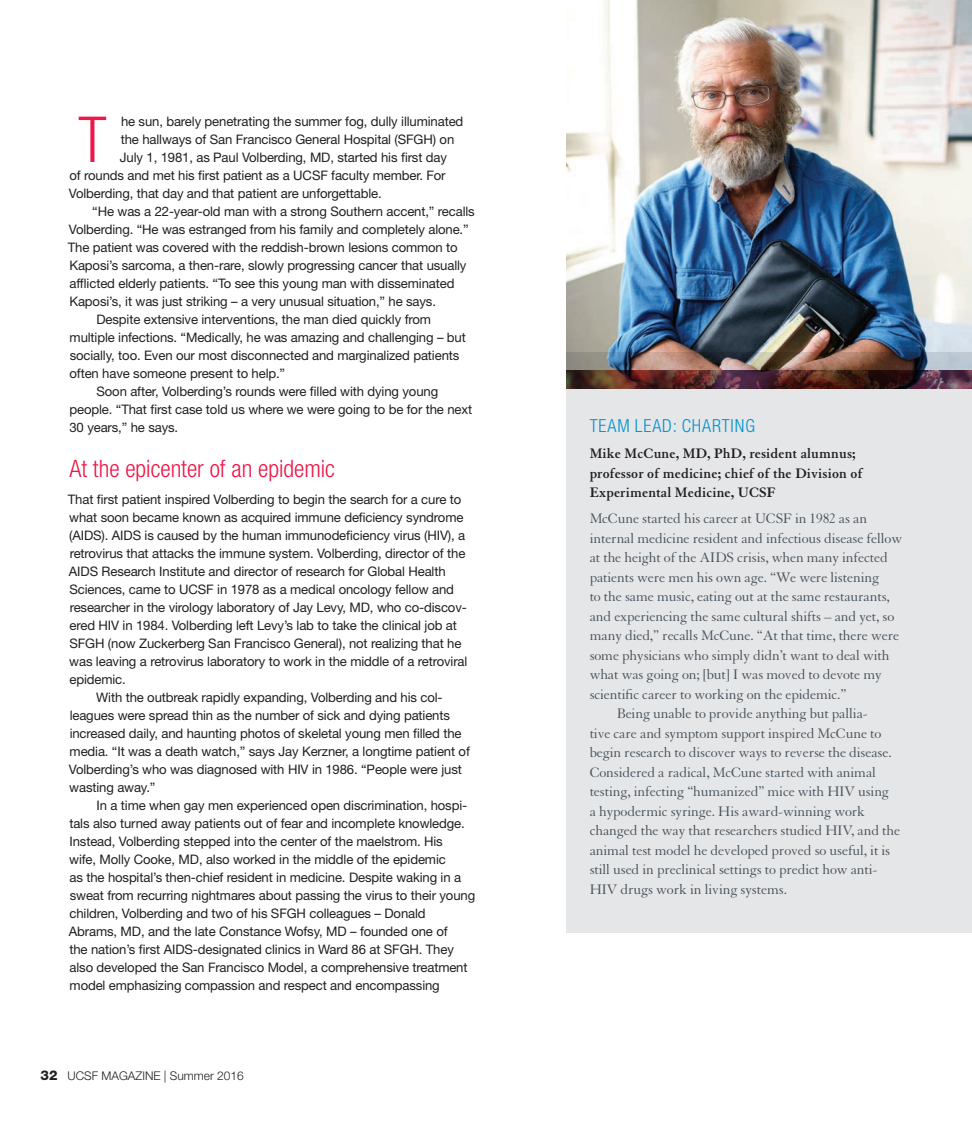
<style>
.page{position:relative;width:972px;height:1134px;background:#fff}
.page>*{position:absolute;margin:0;border:0;box-sizing:border-box;transform-origin:0 0}
.t1{font:300 condensed 63.6px "Helvetica Neue LT Std";color:#ed1748}
.t2{font:300 condensed 24px "Helvetica Neue LT Std";color:#ed1748}
.t3{font:300 condensed 18px "Helvetica Neue LT Std";letter-spacing:.05em;color:#0093d0}
.t4{font:15px "Granjon LT Std";letter-spacing:-.01em;color:#475259}
.t5{font:700 15px/19.5px "Granjon LT Std";letter-spacing:.01em;color:#231f20}
.t6{font:13.2px "Helvetica Neue LT Std";letter-spacing:-.01em;color:#231f20}
.t7{font:300 12px "Helvetica Neue LT Std";color:#231f20}
.s1{font-weight:800;font-size:13.5px}
</style>
<div class="page">
<img style="left:566px;top:0;width:406px;height:352px">
<div style="left:566px;top:352px;width:406px;height:580px;background:#e5e6e8"></div>
<img style="left:566px;top:371px;width:406px;height:18px">
<h1 class="t1" style="left:78px;top:103px;width:30px">T</h1>
<p class="t6" style="left:121px;top:113px;width:344px">he sun, barely penetrating the summer fog, dully illuminated</p>
<p class="t6" style="left:121px;top:131px;width:335px">the hallways of San Francisco General Hospital (SFGH) on</p>
<p class="t6" style="left:120px;top:149px;width:329px">July 1, 1981, as Paul Volberding, MD, started his first day</p>
<p class="t6" style="left:70px;top:167px;width:378px">of rounds and met his first patient as a UCSF faculty member. For</p>
<p class="t6" style="left:69px;top:185px;width:314px">Volberding, that day and that patient are unforgettable.</p>
<p class="t6" style="left:92px;top:203px;width:384px">“He was a 22-year-old man with a strong Southern accent,” recalls</p>
<p class="t6" style="left:69px;top:221px;width:401px">Volberding. “He was estranged from his family and completely alone.”</p>
<p class="t6" style="left:68px;top:239px;width:391px">The patient was covered with the reddish-brown lesions common to</p>
<p class="t6" style="left:69px;top:257px;width:399px">Kaposi’s sarcoma, a then-rare, slowly progressing cancer that usually</p>
<p class="t6" style="left:70px;top:275px;width:386px">afflicted elderly patients. “To see this young man with disseminated</p>
<p class="t6" style="left:69px;top:293px;width:368px">Kaposi’s, it was just striking – a very unusual situation,” he says.</p>
<p class="t6" style="left:96px;top:311px;width:336px">Despite extensive interventions, the man died quickly from</p>
<p class="t6" style="left:70px;top:329px;width:398px">multiple infections. “Medically, he was amazing and challenging – but</p>
<p class="t6" style="left:70px;top:347px;width:391px">socially, too. Even our most disconnected and marginalized patients</p>
<p class="t6" style="left:70px;top:365px;width:217px">often have someone present to help.”</p>
<p class="t6" style="left:97px;top:383px;width:343px">Soon after, Volberding’s rounds were filled with dying young</p>
<p class="t6" style="left:70px;top:401px;width:404px">people. “That first case told us where we were going to be for the next</p>
<p class="t6" style="left:69px;top:419px;width:110px">30 years,” he says.</p>
<h2 class="t2" style="left:69px;top:455px;width:267px">At the epicenter of an epidemic</h2>
<p class="t6" style="left:68px;top:491px;width:395px">That first patient inspired Volberding to begin the search for a cure to</p>
<p class="t6" style="left:69px;top:509px;width:396px">what soon became known as acquired immune deficiency syndrome</p>
<p class="t6" style="left:69px;top:527px;width:398px">(AIDS). AIDS is caused by the human immunodeficiency virus (HIV), a</p>
<p class="t6" style="left:70px;top:545px;width:397px">retrovirus that attacks the immune system. Volberding, director of the</p>
<p class="t6" style="left:69px;top:563px;width:378px">AIDS Research Institute and director of research for Global Health</p>
<p class="t6" style="left:70px;top:581px;width:386px">Sciences, came to UCSF in 1978 as a medical oncology fellow and</p>
<p class="t6" style="left:70px;top:599px;width:399px">researcher in the virology laboratory of Jay Levy, MD, who co-discov-</p>
<p class="t6" style="left:70px;top:617px;width:389px">ered HIV in 1984. Volberding left Levy’s lab to take the clinical job at</p>
<p class="t6" style="left:70px;top:635px;width:393px">SFGH (now Zuckerberg San Francisco General), not realizing that he</p>
<p class="t6" style="left:69px;top:653px;width:400px">was leaving a retrovirus laboratory to work in the middle of a retroviral</p>
<p class="t6" style="left:70px;top:671px;width:58px">epidemic.</p>
<p class="t6" style="left:96px;top:689px;width:348px">With the outbreak rapidly expanding, Volberding and his col-</p>
<p class="t6" style="left:70px;top:707px;width:382px">leagues were spread thin as the number of sick and dying patients</p>
<p class="t6" style="left:70px;top:725px;width:393px">increased daily, and haunting photos of skeletal young men filled the</p>
<p class="t6" style="left:70px;top:743px;width:402px">media. “It was a death watch,” says Jay Kerzner, a longtime patient of</p>
<p class="t6" style="left:69px;top:761px;width:395px">Volberding’s who was diagnosed with HIV in 1986. “People were just</p>
<p class="t6" style="left:69px;top:779px;width:88px">wasting away.”</p>
<p class="t6" style="left:97px;top:797px;width:372px">In a time when gay men experienced open discrimination, hospi-</p>
<p class="t6" style="left:69px;top:815px;width:397px">tals also turned away patients out of fear and incomplete knowledge.</p>
<p class="t6" style="left:70px;top:833px;width:375px">Instead, Volberding stepped into the center of the maelstrom. His</p>
<p class="t6" style="left:69px;top:851px;width:378px">wife, Molly Cooke, MD, also worked in the middle of the epidemic</p>
<p class="t6" style="left:70px;top:869px;width:393px">as the hospital’s then-chief resident in medicine. Despite waking in a</p>
<p class="t6" style="left:70px;top:887px;width:407px">sweat from recurring nightmares about passing the virus to their young</p>
<p class="t6" style="left:70px;top:905px;width:358px">children, Volberding and two of his SFGH colleagues – Donald</p>
<p class="t6" style="left:69px;top:923px;width:380px">Abrams, MD, and the late Constance Wofsy, MD – founded one of</p>
<p class="t6" style="left:69px;top:941px;width:386px">the nation’s first AIDS-designated clinics in Ward 86 at SFGH. They</p>
<p class="t6" style="left:70px;top:959px;width:400px">also developed the San Francisco Model, a comprehensive treatment</p>
<p class="t6" style="left:70px;top:977px;width:372px">model emphasizing compassion and respect and encompassing</p>
<p class="t7" style="left:40px;top:1068px;width:205px"><span class="s1">32</span> UCSF MAGAZINE | Summer 2016</p>
<h3 class="t3" style="left:590px;top:415px;width:167px">TEAM LEAD: CHARTING</h3>
<p class="t5" style="left:590px;top:444px;width:274px">Mike McCune, MD, PhD, resident alumnus; professor of medicine; chief of the Division of<br>Experimental Medicine, UCSF</p>
<p class="t4" style="left:590px;top:511px;width:279px">McCune started his career at UCSF in 1982 as an</p>
<p class="t4" style="left:590px;top:530px;width:314px">internal medicine resident and infectious disease fellow</p>
<p class="t4" style="left:590px;top:550px;width:300px">at the height of the AIDS crisis, when many infected</p>
<p class="t4" style="left:590px;top:569px;width:291px">patients were men his own age. “We were listening</p>
<p class="t4" style="left:590px;top:589px;width:302px">to the same music, eating out at the same restaurants,</p>
<p class="t4" style="left:590px;top:608px;width:306px">and experiencing the same cultural shifts – and yet, so</p>
<p class="t4" style="left:590px;top:628px;width:311px">many died,” recalls McCune. “At that time, there were</p>
<p class="t4" style="left:590px;top:647px;width:301px">some physicians who simply didn’t want to deal with</p>
<p class="t4" style="left:590px;top:667px;width:294px">what was going on; [but] I was moved to devote my</p>
<p class="t4" style="left:590px;top:686px;width:258px">scientific career to working on the epidemic.”</p>
<p class="t4" style="left:617px;top:706px;width:253px">Being unable to provide anything but pallia-</p>
<p class="t4" style="left:590px;top:725px;width:293px">tive care and symptom support inspired McCune to</p>
<p class="t4" style="left:590px;top:745px;width:304px">begin research to discover ways to reverse the disease.</p>
<p class="t4" style="left:590px;top:764px;width:288px">Considered a radical, McCune started with animal</p>
<p class="t4" style="left:590px;top:784px;width:301px">testing, infecting “humanized” mice with HIV using</p>
<p class="t4" style="left:590px;top:803px;width:277px">a hypodermic syringe. His award-winning work</p>
<p class="t4" style="left:590px;top:823px;width:312px">changed the way that researchers studied HIV, and the</p>
<p class="t4" style="left:590px;top:842px;width:302px">animal test model he developed proved so useful, it is</p>
<p class="t4" style="left:590px;top:862px;width:289px">still used in preclinical settings to predict how anti-</p>
<p class="t4" style="left:590px;top:881px;width:199px">HIV drugs work in living systems.</p>
</div>
